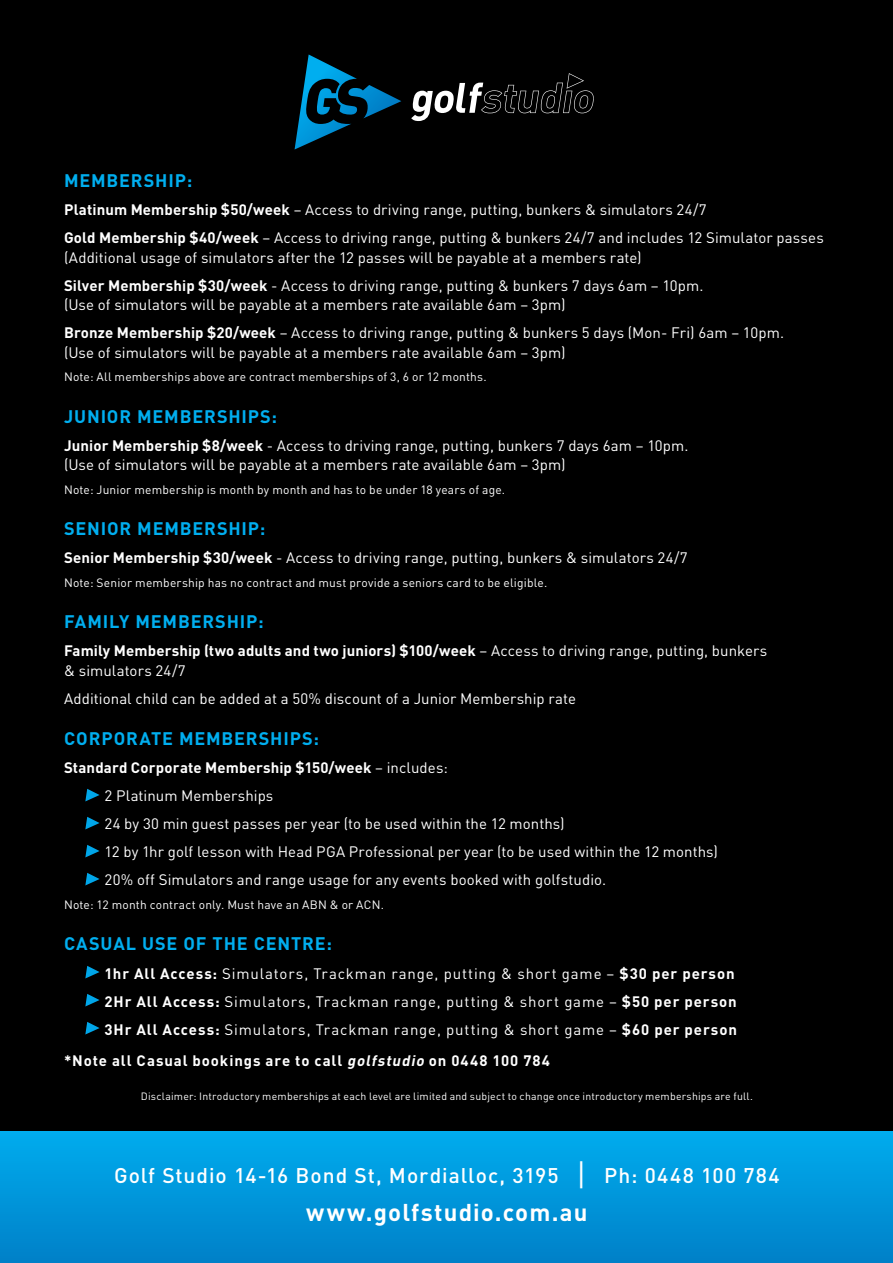
<style>
.page{position:relative;width:893px;height:1263px;background:#000}
.page>*{position:absolute;margin:0;border:0;box-sizing:border-box;transform-origin:0 0}
.t1{font:700 24px "DIN";letter-spacing:.045em;color:#fff}
.t2{font:500 21px "DIN";letter-spacing:.045em;color:#fff}
.t3{font:700 18px "DIN";letter-spacing:.045em;color:#00aeef}
.t4{font:15px/28px "DIN";letter-spacing:.01em;color:#fff}
.t5{font:15px/28px "DIN";letter-spacing:.055em;color:#fff}
.t6{font:700 15px "DIN";letter-spacing:.06em;color:#fff}
.t7{font:12px "DIN";letter-spacing:.015em;color:#fff}
.t8{font:10.5px "DIN";letter-spacing:.02em;color:#fff}
.s1{font-weight:700}
.s2{font-style:italic}
.s3{font-size:31.5px}
</style>
<div class="page">
<div style="left:0;top:1131px;width:893px;height:132px;background:linear-gradient(to bottom,#00acee,#0081c8)"></div>
<svg style="left:85px;top:789px;width:15px;height:12px"></svg>
<svg style="left:85px;top:817px;width:15px;height:12px"></svg>
<svg style="left:85px;top:845px;width:15px;height:12px"></svg>
<svg style="left:85px;top:873px;width:15px;height:12px"></svg>
<svg style="left:85px;top:966px;width:15px;height:12px"></svg>
<svg style="left:85px;top:994px;width:15px;height:12px"></svg>
<svg style="left:85px;top:1022px;width:15px;height:12px"></svg>
<svg style="left:411px;top:73px;width:183px;height:48px"></svg>
<svg style="left:295px;top:54px;width:106px;height:96px"></svg>
<p class="t3" style="left:64px;top:169px;width:130px">MEMBERSHIP:</p>
<p class="t4" style="left:64px;top:196px;width:761px"><span class="s1">Platinum Membership $50/week</span> – Access to driving range, putting, bunkers &amp; simulators 24/7<br><span class="s1">Gold Membership $40/week</span> – Access to driving range, putting &amp; bunkers 24/7 and includes 12 Simulator passes</p>
<p class="t4" style="left:64px;top:243px;width:641px">(Additional usage of simulators after the 12 passes will be payable at a members rate)<br><span class="s1">Silver Membership $30/week</span> - Access to driving range, putting &amp; bunkers 7 days 6am – 10pm.</p>
<p class="t4" style="left:64px;top:291px;width:722px">(Use of simulators will be payable at a members rate available 6am – 3pm)<br><span class="s1">Bronze Membership $20/week</span> – Access to driving range, putting &amp; bunkers 5 days (Mon- Fri) 6am – 10pm.</p>
<p class="t4" style="left:64px;top:338px;width:503px">(Use of simulators will be payable at a members rate available 6am – 3pm)</p>
<p class="t7" style="left:64px;top:369px;width:424px">Note: All memberships above are contract memberships of 3, 6 or 12 months.</p>
<p class="t3" style="left:64px;top:405px;width:215px">JUNIOR MEMBERSHIPS:</p>
<p class="t4" style="left:64px;top:435px;width:626px;line-height:19.5px"><span class="s1">Junior Membership $8/week</span> - Access to driving range, putting, bunkers 7 days 6am – 10pm. (Use of simulators will be payable at a members rate available 6am – 3pm)</p>
<p class="t7" style="left:64px;top:482px;width:443px">Note: Junior membership is month by month and has to be under 18 years of age.</p>
<p class="t3" style="left:64px;top:517px;width:203px">SENIOR MEMBERSHIP:</p>
<p class="t4" style="left:64px;top:544px;width:625px"><span class="s1">Senior Membership $30/week</span> - Access to driving range, putting, bunkers &amp; simulators 24/7</p>
<p class="t7" style="left:64px;top:575px;width:485px">Note: Senior membership has no contract and must provide a seniors card to be eligible.</p>
<p class="t3" style="left:64px;top:610px;width:201px">FAMILY MEMBERSHIP:</p>
<p class="t4" style="left:64px;top:641px;width:705px;line-height:19.5px"><span class="s1">Family Membership (two adults and two juniors) $100/week</span> – Access to driving range, putting, bunkers &amp; simulators 24/7</p>
<p class="t4" style="left:64px;top:684px;width:513px">Additional child can be added at a 50% discount of a Junior Membership rate</p>
<p class="t3" style="left:64px;top:727px;width:256px">CORPORATE MEMBERSHIPS:</p>
<p class="t4" style="left:105px;top:754px;width:615px;text-indent:-40px"><span class="s1">Standard Corporate Membership $150/week</span> – includes:<br>2 Platinum Memberships<br>24 by 30 min guest passes per year (to be used within the 12 months)<br>12 by 1hr golf lesson with Head PGA Professional per year (to be used within the 12 months)<br>20% off Simulators and range usage for any events booked with golfstudio.</p>
<p class="t7" style="left:64px;top:897px;width:321px">Note: 12 month contract only. Must have an ABN &amp; or ACN.</p>
<p class="t3" style="left:64px;top:932px;width:270px">CASUAL USE OF THE CENTRE:</p>
<p class="t5" style="left:105px;top:959px;width:634px"><span class="s1">1hr All Access:</span> Simulators, Trackman range, putting &amp; short game – <span class="s1">$30 per person<br>2Hr All Access:</span> Simulators, Trackman range, putting &amp; short game – <span class="s1">$50 per person<br>3Hr All Access:</span> Simulators, Trackman range, putting &amp; short game – <span class="s1">$60 per person</span></p>
<p class="t6" style="left:64px;top:1050px;width:487px">*Note all Casual bookings are to call <span class="s2">golfstudio</span> on 0448 100 784</p>
<p class="t8" style="left:141px;top:1089px;width:614px">Disclaimer: Introductory memberships at each level are limited and subject to change once introductory memberships are full.</p>
<h2 class="t2" style="left:114px;top:1162px;width:667px">Golf Studio 14-16 Bond St, Mordialloc, 3195 <span class="s3">|</span> Ph: 0448 100 784</h2>
<h1 class="t1" style="left:306px;top:1196px;width:283px">www.golfstudio.com.au</h1>
</div>
